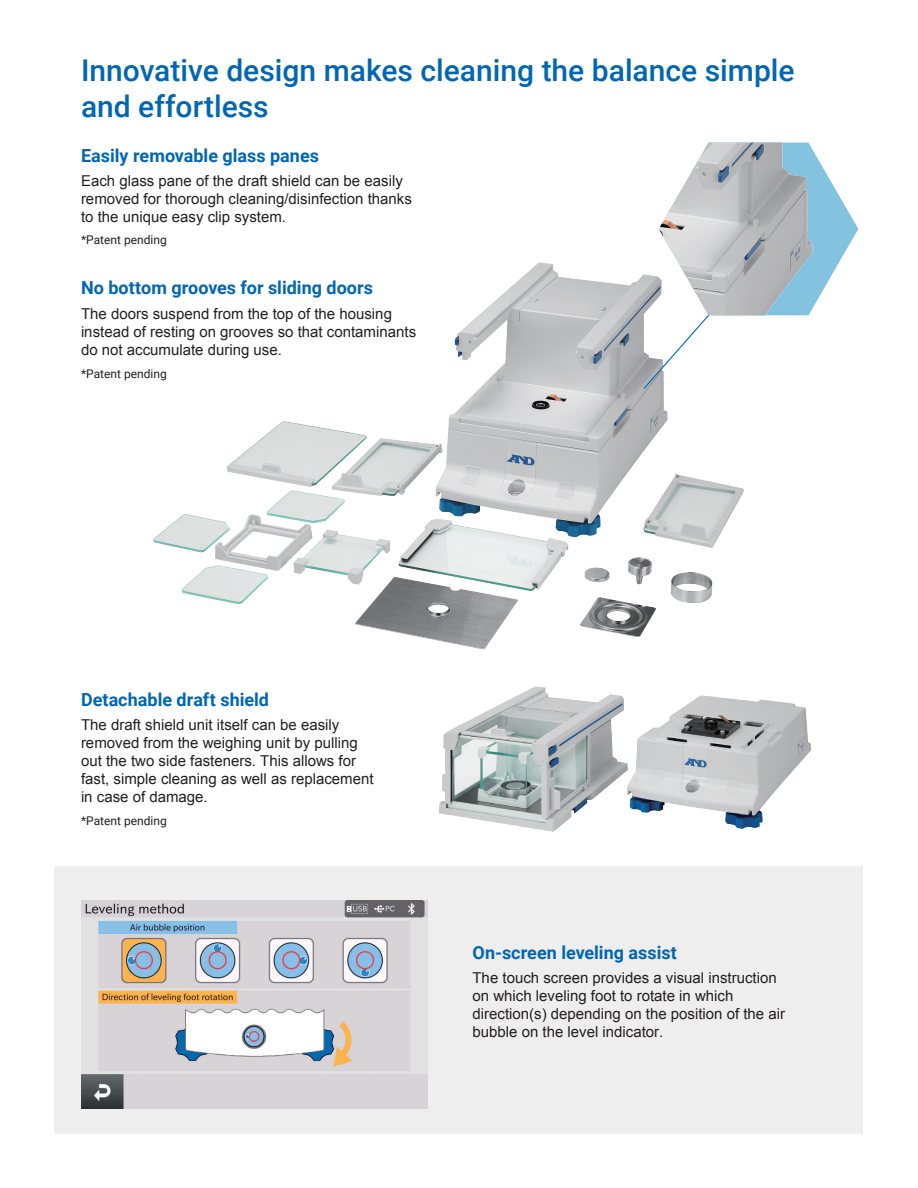
<style>
.page{position:relative;width:918px;height:1188px;background:#fff}
.page>*{position:absolute;margin:0;border:0;box-sizing:border-box;transform-origin:0 0}
.t1{font:500 30px/36px "Roboto";color:#0166b3}
.t2{font:700 18px "Roboto";color:#0166b3}
.t3{font:15px/18px "Arial";color:#231f20}
.t4{font:12px "Roboto";color:#231f20}
</style>
<div class="page">
<div style="left:55px;top:866px;width:808px;height:267px;background:#eeeeef"></div>
<img style="left:153px;top:262px;width:591px;height:388px">
<img style="left:439px;top:686px;width:373px;height:146px">
<img style="left:81px;top:901px;width:347px;height:208px">
<svg style="left:643px;top:180px;width:215px;height:210px"></svg>
<img style="left:659px;top:143px;width:171px;height:172px">
<p class="t1" style="left:81px;top:51px;width:715px">Innovative design makes cleaning the balance simple and effortless</p>
<p class="t2" style="left:81px;top:143px;width:239px">Easily removable glass panes</p>
<p class="t3" style="left:81px;top:172px;width:332px">Each glass pane of the draft shield can be easily removed for thorough cleaning/disinfection thanks to the unique easy clip system.</p>
<p class="t4" style="left:81px;top:231px;width:87px">*Patent pending</p>
<p class="t2" style="left:81px;top:275px;width:293px">No bottom grooves for sliding doors</p>
<p class="t3" style="left:81px;top:305px;width:337px">The doors suspend from the top of the housing instead of resting on grooves so that contaminants do not accumulate during use.</p>
<p class="t4" style="left:81px;top:366px;width:87px">*Patent pending</p>
<p class="t2" style="left:81px;top:687px;width:190px">Detachable draft shield</p>
<p class="t3" style="left:81px;top:716px;width:260px">The draft shield unit itself can be easily</p>
<p class="t3" style="left:81px;top:734px;width:294px">removed from the weighing unit by pulling out the two side fasteners. This allows for fast, simple cleaning as well as replacement in case of damage.</p>
<p class="t4" style="left:81px;top:812px;width:87px">*Patent pending</p>
<p class="t2" style="left:472px;top:939px;width:206px">On-screen leveling assist</p>
<p class="t3" style="left:472px;top:969px;width:314px">The touch screen provides a visual instruction on which leveling foot to rotate in which direction(s) depending on the position of the air bubble on the level indicator.</p>
</div>
